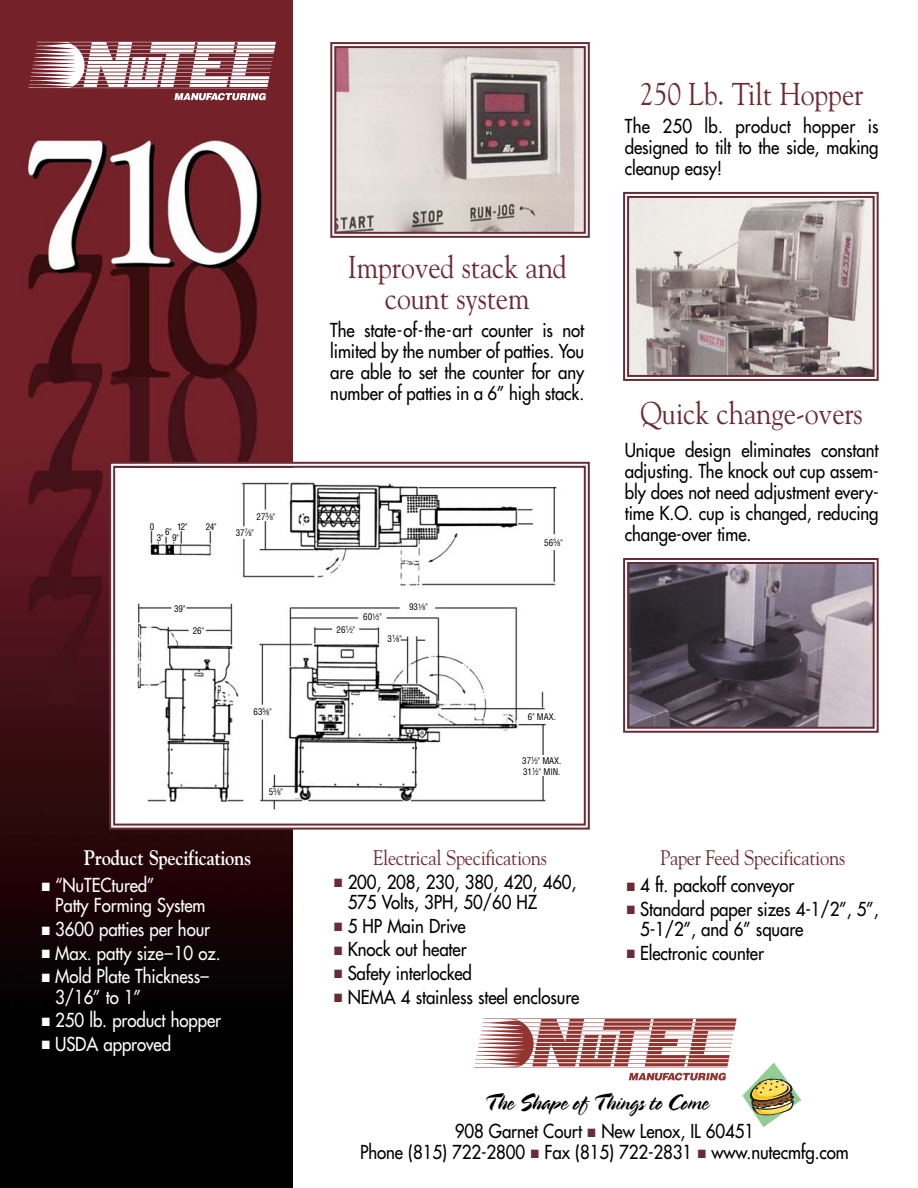
<style>
.page{position:relative;width:918px;height:1188px;background:#fff}
.page>*{position:absolute;margin:0;border:0;box-sizing:border-box;transform-origin:0 0}
.t1{font:31.5px/31.5px "Goudy";letter-spacing:-.005em;color:#692b35;text-align:center;scale:.88 1}
.t2{font:24.3px "Spring";letter-spacing:-.015em;color:#000;scale:.9 1}
.t3{font:21px "Goudy";letter-spacing:-.015em;color:#692b35;scale:.88 1}
.t4{font:700 21px "Goudy";letter-spacing:-.015em;color:#fff;scale:.88 1}
.t5{font:18.75px/21px "Futura";letter-spacing:-.005em;color:#000;text-align:justify;scale:.9 1}
.t6{font:18.75px/20.2px "Futura";letter-spacing:-.005em;color:#fff;scale:.9 1}
.t7{font:condensed 9px/10.8px "Helvetica";letter-spacing:-.005em;color:#000}
.s1{font-size:5.85px}
.s2{color:#692b35}
</style>
<div class="page">
<img style="left:0;top:0;width:292px;height:1188px">
<svg style="left:108px;top:461px;width:482px;height:370px"></svg>
<svg style="left:623px;top:558px;width:256px;height:175px;background:#746872"></svg>
<svg style="left:623px;top:191px;width:256px;height:190px;background:#b1a5a4"></svg>
<svg style="left:330px;top:42px;width:260px;height:196px;background:#c4b7b5"></svg>
<img style="left:134px;top:476px;width:431px;height:338px">
<div style="left:521px;top:755px;width:41px;height:21px;background:#fff"></div>
<svg style="left:28px;top:42px;width:248px;height:58px"></svg>
<svg style="left:474px;top:1018px;width:327px;height:109px"></svg>
<p class="t7" style="left:177px;top:522px;width:12px">12"</p>
<p class="t7" style="left:206px;top:522px;width:12px">24"</p>
<p class="t7" style="left:150px;top:522px;width:6px">0</p>
<p class="t7" style="left:165px;top:527px;width:8px">6"</p>
<p class="t7" style="left:157px;top:533px;width:8px">3"</p>
<p class="t7" style="left:172px;top:533px;width:8px">9"</p>
<p class="t7" style="left:257px;top:512px;width:20px">27<sup>3</sup>⁄<span class="s1">8</span>"</p>
<p class="t7" style="left:236px;top:528px;width:20px">37<sup>7</sup>⁄<span class="s1">8</span>"</p>
<p class="t7" style="left:174px;top:604px;width:13px">39"</p>
<p class="t7" style="left:193px;top:626px;width:13px">26"</p>
<p class="t7" style="left:254px;top:707px;width:20px">63<sup>5</sup>⁄<span class="s1">8</span>"</p>
<p class="t7" style="left:269px;top:787px;width:16px">5<sup>3</sup>⁄<span class="s1">8</span>"</p>
<p class="t4" style="left:84px;top:850px;width:192px">Product Specifications</p>
<p class="t6" style="left:55px;top:876px;width:169px;text-indent:-14px">■ “NuTECtured”<br>Patty Forming System</p>
<p class="t6" style="left:42px;top:920px;width:189px">■ 3600 patties per hour</p>
<p class="t6" style="left:42px;top:944px;width:200px">■ Max. patty size–10 oz.</p>
<p class="t6" style="left:55px;top:968px;width:172px;text-indent:-14px">■ Mold Plate Thickness–<br>3/16” to 1”</p>
<p class="t6" style="left:42px;top:1011px;width:201px">■ 250 lb. product hopper</p>
<p class="t6" style="left:42px;top:1035px;width:145px">■ USDA approved</p>
<h1 class="t1" style="left:348px;top:254px;width:251px">Improved stack and count system</h1>
<p class="t5" style="left:330px;top:321px;width:284px">The state-of-the-art counter is not limited by the number of patties. You are able to set the counter for any number of patties in a 6” high stack.</p>
<p class="t7" style="left:337px;top:625px;width:20px">26<sup>1</sup>⁄<span class="s1">2</span>"</p>
<p class="t7" style="left:363px;top:612px;width:20px">60<sup>1</sup>⁄<span class="s1">2</span>"</p>
<p class="t7" style="left:388px;top:634px;width:16px">3<sup>1</sup>⁄<span class="s1">8</span>"</p>
<p class="t7" style="left:409px;top:603px;width:20px">93<sup>1</sup>⁄<span class="s1">8</span>"</p>
<p class="t7" style="left:544px;top:538px;width:20px">56<sup>3</sup>⁄<span class="s1">8</span>"</p>
<p class="t7" style="left:528px;top:712px;width:29px">6" MAX.</p>
<p class="t7" style="left:522px;top:756px;width:41px">37<sup>1</sup>⁄<span class="s1">2</span>" MAX.<br>31<sup>1</sup>⁄<span class="s1">2</span>" MIN.</p>
<p class="t3" style="left:373px;top:850px;width:199px">Electrical Specifications</p>
<p class="t5" style="left:348px;top:873px;width:256px;line-height:20.2px;text-indent:-14px"><span class="s2">■</span> 200, 208, 230, 380, 420, 460,<br>575 Volts, 3PH, 50/60 HZ</p>
<p class="t5" style="left:334px;top:917px;width:148px"><span class="s2">■</span> 5 HP Main Drive</p>
<p class="t5" style="left:334px;top:940px;width:149px"><span class="s2">■</span> Knock out heater</p>
<p class="t5" style="left:334px;top:964px;width:155px"><span class="s2">■</span> Safety interlocked</p>
<p class="t5" style="left:334px;top:987px;width:274px"><span class="s2">■</span> NEMA 4 stainless steel enclosure</p>
<h1 class="t1" style="left:640px;top:81px;width:255px">250 Lb. Tilt Hopper</h1>
<p class="t5" style="left:625px;top:117px;width:284px">The 250 lb. product hopper is designed to tilt to the side, making cleanup easy!</p>
<h1 class="t1" style="left:641px;top:400px;width:254px">Quick change-overs</h1>
<p class="t5" style="left:625px;top:441px;width:284px">Unique design eliminates constant adjusting. The knock out cup assem&shy;bly does not need adjustment every&shy;time K.O. cup is changed, reducing change-over time.</p>
<p class="t3" style="left:660px;top:850px;width:212px">Paper Feed Specifications</p>
<p class="t5" style="left:627px;top:876px;width:188px"><span class="s2">■</span> 4 ft. packoff conveyor</p>
<p class="t5" style="left:640px;top:900px;width:266px;line-height:20.2px;text-indent:-14px"><span class="s2">■</span> Standard paper sizes 4-1/2”, 5”,<br>5-1/2”, and 6” square</p>
<p class="t5" style="left:627px;top:944px;width:154px"><span class="s2">■</span> Electronic counter</p>
<p class="t2" style="left:484px;top:1093px;width:251px">T he Shape of T hings to Come</p>
<p class="t5" style="left:360px;top:1122px;width:544px;text-align:center">908 Garnet Court <span class="s2">■</span> New Lenox, IL 60451<br>Phone (815) 722-2800 <span class="s2">■</span> Fax (815) 722-2831 <span class="s2">■</span> www.nutecmfg.com</p>
</div>
